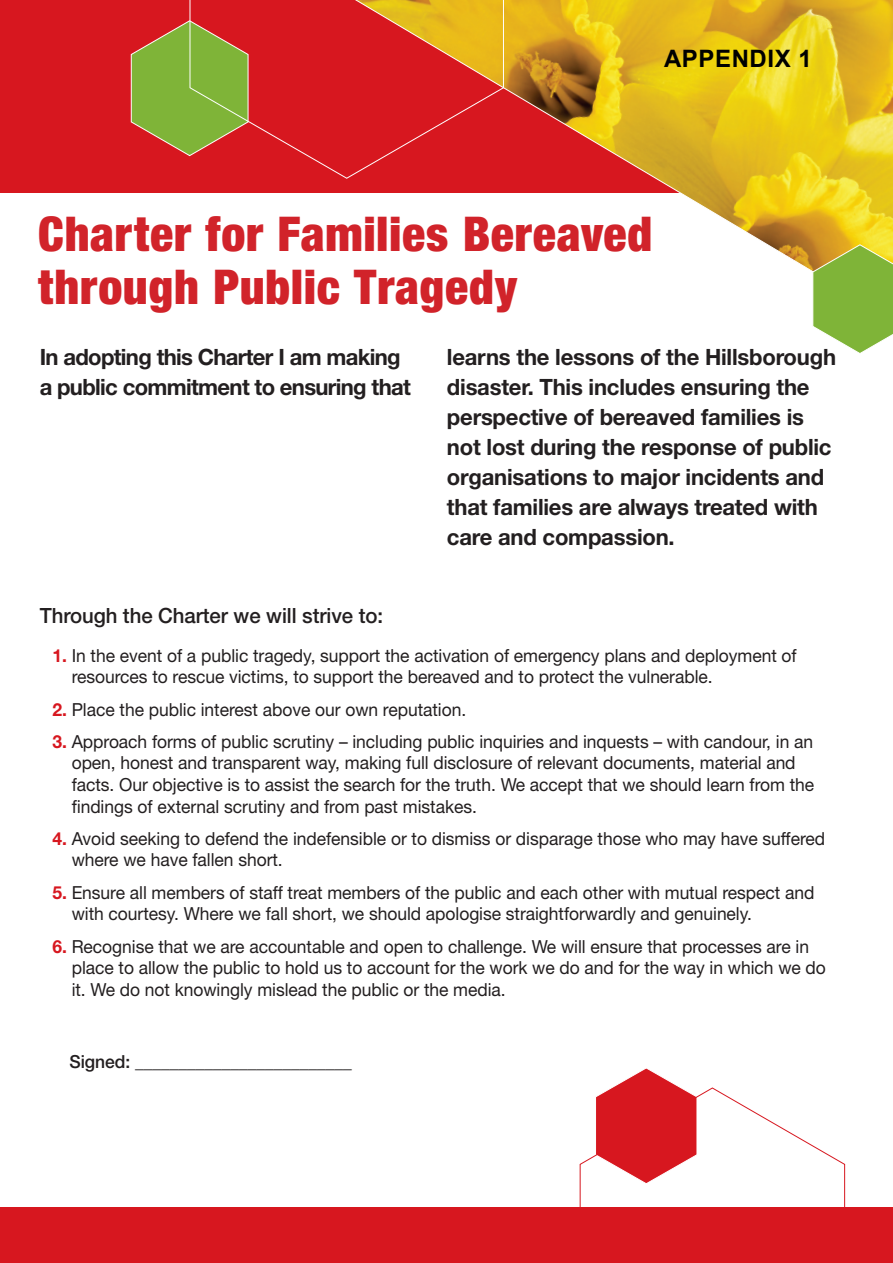
<style>
.page{position:relative;width:893px;height:1263px;background:#fff}
.page>*{position:absolute;margin:0;border:0;box-sizing:border-box;transform-origin:0 0}
.t1{font:900 condensed 48px/52.5px "Helvetica Neue LT Std";letter-spacing:.015em;color:#d1232a}
.t2{font:700 24px "Arial";letter-spacing:.025em;color:#000}
.t3{font:700 22.5px/30px "Helvetica Neue LT Std";letter-spacing:-.01em;color:#231f20}
.t4{font:700 22.5px/30px "Helvetica Neue LT Std";letter-spacing:-.03em;color:#231f20}
.t5{font:500 21px "Helvetica Neue LT Std";letter-spacing:-.005em;color:#231f20}
.t6{font:18px/21.6px "Helvetica Neue LT Std";letter-spacing:-.005em;color:#231f20}
.t7{font:500 18px "Helvetica Neue LT Std";letter-spacing:-.005em;color:#231f20}
.s1{font-weight:700;color:#d7171f}
</style>
<div class="page">
<div style="left:0;top:0;width:893px;height:192px;background:#d7171f"></div>
<div style="left:0;top:1208px;width:893px;height:55px;background:#d7171f"></div>
<svg style="left:334px;top:0;width:559px;height:271px"></svg>
<svg style="left:812px;top:244px;width:81px;height:109px;background:#9abc4f"></svg>
<svg style="left:131px;top:20px;width:58px;height:136px"></svg>
<svg style="left:189px;top:0;width:315px;height:179px"></svg>
<svg style="left:614px;top:1068px;width:65px;height:19px"></svg>
<svg style="left:579px;top:1087px;width:267px;height:121px"></svg>
<h2 class="t2" style="left:664px;top:41px;width:149px">APPENDIX 1</h2>
<p class="t1" style="left:38px;top:207px;width:616px">Charter for Families Bereaved through Public Tragedy</p>
<p class="t4" style="left:40px;top:341px;width:373px">In adopting this Charter I am making a public commitment to ensuring that</p>
<p class="t3" style="left:447px;top:341px;width:391px">learns the lessons of the Hillsborough disaster. This includes ensuring the perspective of bereaved families is not lost during the response of public organisations to major incidents and that families are always treated with care and compassion.</p>
<p class="t5" style="left:40px;top:603px;width:345px">Through the Charter we will strive to:</p>
<p class="t6" style="left:72px;top:644px;width:726px;text-indent:-19px"><span class="s1">1.</span> In the event of a public tragedy, support the activation of emergency plans and deployment of resources to rescue victims, to support the bereaved and to protect the vulnerable.</p>
<p class="t6" style="left:52px;top:698px;width:415px"><span class="s1">2.</span> Place the public interest above our own reputation.</p>
<p class="t6" style="left:72px;top:730px;width:744px;text-indent:-19px"><span class="s1">3.</span> Approach forms of public scrutiny – including public inquiries and inquests – with candour, in an open, honest and transparent way, making full disclosure of relevant documents, material and facts. Our objective is to assist the search for the truth. We accept that we should learn from the findings of external scrutiny and from past mistakes.</p>
<p class="t6" style="left:72px;top:827px;width:755px;text-indent:-19px"><span class="s1">4.</span> Avoid seeking to defend the indefensible or to dismiss or disparage those who may have suffered where we have fallen short.</p>
<p class="t6" style="left:72px;top:881px;width:744px;text-indent:-19px"><span class="s1">5.</span> Ensure all members of staff treat members of the public and each other with mutual respect and with courtesy. Where we fall short, we should apologise straightforwardly and genuinely.</p>
<p class="t6" style="left:72px;top:935px;width:756px;text-indent:-19px"><span class="s1">6.</span> Recognise that we are accountable and open to challenge. We will ensure that processes are in place to allow the public to hold us to account for the work we do and for the way in which we do it. We do not knowingly mislead the public or the media.</p>
<p class="t7" style="left:69px;top:1051px;width:284px">Signed: _________________________</p>
</div>
